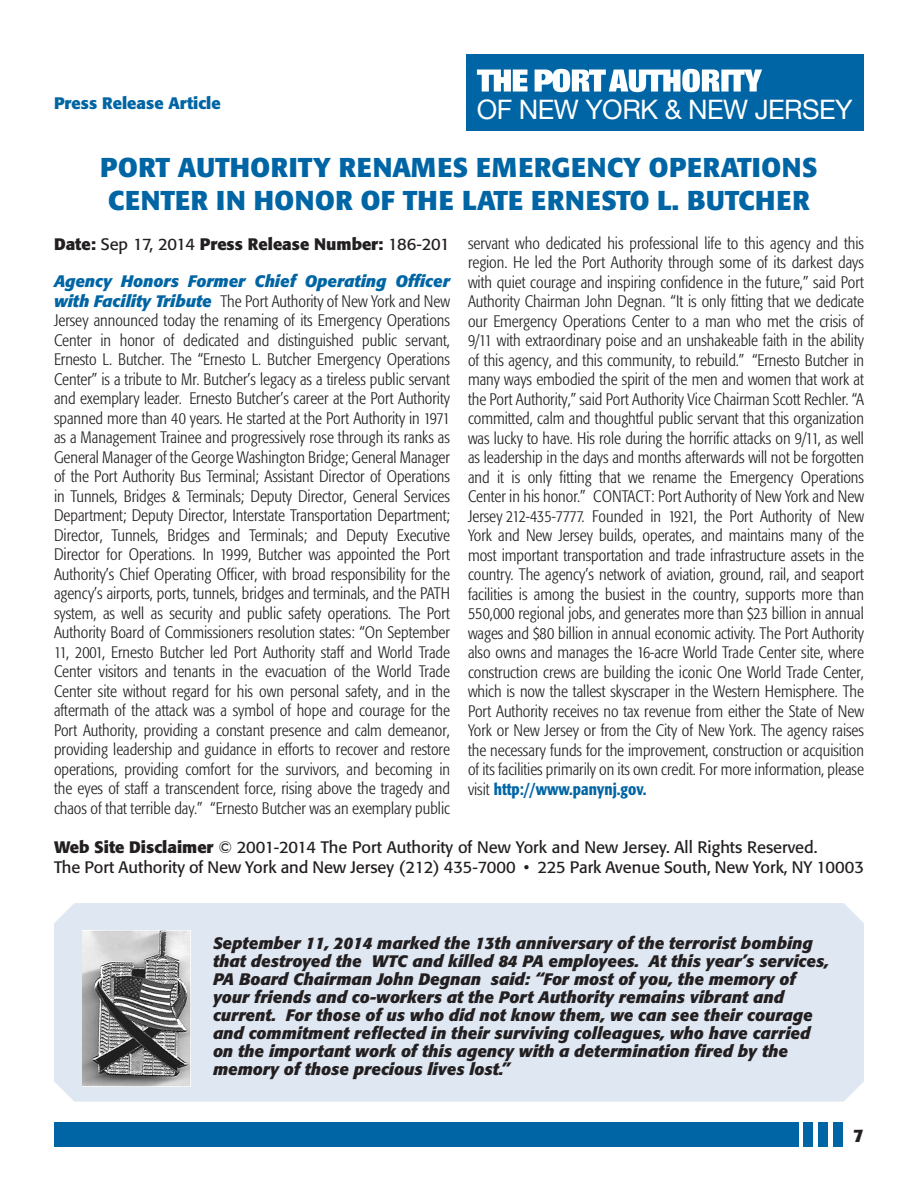
<style>
.page{position:relative;width:918px;height:1188px;background:#fff}
.page>*{position:absolute;margin:0;border:0;box-sizing:border-box;transform-origin:0 0}
.t1{font:700 27px/33px "Formata";letter-spacing:.02em;color:#0065a4}
.t2{font:27px "Helvetica Neue";letter-spacing:-.02em;color:#fff}
.t3{font:700 18px "Formata";color:#231f20}
.t4{font:300 condensed 16.5px/19.5px "Formata";color:#231f20;text-align:justify}
.t5{font:italic 700 16.5px/18px "Formata";color:#231f20}
.t6{font:16.5px/19.5px "Formata";color:#231f20}
.t7{font:700 16.5px "Formata";color:#231f20}
.t8{font:700 16.5px "Formata";color:#0065a4}
.s1{font-weight:400}
.s2{font-weight:700;font-style:italic;font-stretch:normal;color:#0065a4}
.s3{font-weight:500;color:#0065a4}
.s4{font-weight:700}
</style>
<div class="page">
<div style="left:804px;top:1122px;width:9px;height:25px;background:#0065a4"></div>
<div style="left:818px;top:1122px;width:10px;height:25px;background:#0065a4"></div>
<div style="left:833px;top:1122px;width:10px;height:25px;background:#0065a4"></div>
<div style="left:54px;top:1122px;width:745px;height:25px;background:#0065a4"></div>
<div style="left:54px;top:903px;width:810px;height:199px;background:#dee7f2"></div>
<div style="left:466px;top:54px;width:398px;height:76px;background:#0065a4"></div>
<svg style="left:477px;top:70px;width:50px;height:22px"></svg>
<svg style="left:535px;top:69px;width:227px;height:23px"></svg>
<img style="left:83px;top:930px;width:107px;height:157px">
<p class="t8" style="left:54px;top:93px;width:168px">Press Release Article</p>
<h1 class="t2" style="left:477px;top:93px;width:377px">OF NEW YORK &amp; NEW JERSEY</h1>
<h1 class="t1" style="left:100px;top:151px;width:719px">PORT AUTHORITY RENAMES EMERGENCY OPERATIONS<br>CENTER IN HONOR OF THE LATE ERNESTO L. BUTCHER</h1>
<p class="t7" style="left:54px;top:233px;width:397px">Date: <span class="s1">Sep 17, 2014</span> Press Release Number: <span class="s1">186-201</span></p>
<p class="t4" style="left:54px;top:272px;width:398px"><span class="s2">Agency Honors Former Chief Operating Officer with Facility Tribute</span> The Port Authority of New York and New Jersey announced today the renaming of its Emergency Operations Center in honor of dedicated and distinguished public servant, Ernesto L. Butcher. The “Ernesto L. Butcher Emergency Operations Center” is a tribute to Mr. Butcher’s legacy as a tireless public servant and exemplary leader. Ernesto Butcher’s career at the Port Authority spanned more than 40 years. He started at the Port Authority in 1971 as a Management Trainee and progressively rose through its ranks as General Manager of the George Washington Bridge; General Manager of the Port Authority Bus Terminal; Assistant Director of Operations in Tunnels, Bridges &amp; Terminals; Deputy Director, General Services Department; Deputy Director, Interstate Transportation Department; Director, Tunnels, Bridges and Terminals; and Deputy Executive Director for Operations. In 1999, Butcher was appointed the Port Authority’s Chief Operating Officer, with broad responsibility for the agency’s airports, ports, tunnels, bridges and terminals, and the PATH system, as well as security and public safety operations. The Port Authority Board of Commissioners resolution states: “On September 11, 2001, Ernesto Butcher led Port Authority staff and World Trade Center visitors and tenants in the evacuation of the World Trade Center site without regard for his own personal safety, and in the aftermath of the attack was a symbol of hope and courage for the Port Authority, providing a constant presence and calm demeanor, providing leadership and guidance in efforts to recover and restore operations, providing comfort for the survivors, and becoming in the eyes of staff a transcendent force, rising above the tragedy and chaos of that terrible day.” “Ernesto Butcher was an exemplary public</p>
<p class="t4" style="left:468px;top:234px;width:398px">servant who dedicated his professional life to this agency and this region. He led the Port Authority through some of its darkest days with quiet courage and inspiring confidence in the future,” said Port Authority Chairman John Degnan. “It is only fitting that we dedicate our Emergency Operations Center to a man who met the crisis of 9/11 with extraordinary poise and an unshakeable faith in the ability of this agency, and this community, to rebuild.” “Ernesto Butcher in many ways embodied the spirit of the men and women that work at the Port Authority,” said Port Authority Vice Chairman Scott Rechler. “A committed, calm and thoughtful public servant that this organization was lucky to have. His role during the horrific attacks on 9/11, as well as leadership in the days and months afterwards will not be forgotten and it is only fitting that we rename the Emergency Operations Center in his honor.” CONTACT: Port Authority of New York and New Jersey 212-435-7777. Founded in 1921, the Port Authority of New York and New Jersey builds, operates, and maintains many of the most important transportation and trade infrastructure assets in the country. The agency’s network of aviation, ground, rail, and seaport facilities is among the busiest in the country, supports more than 550,000 regional jobs, and generates more than $23 billion in annual wages and $80 billion in annual economic activity. The Port Authority also owns and manages the 16-acre World Trade Center site, where construction crews are building the iconic One World Trade Center, which is now the tallest skyscraper in the Western Hemisphere. The Port Authority receives no tax revenue from either the State of New York or New Jersey or from the City of New York. The agency raises the necessary funds for the improvement, construction or acquisition of its facilities primarily on its own credit. For more information, please visit <span class="s3">http://www.panynj.gov.</span></p>
<p class="t6" style="left:54px;top:838px;width:811px"><span class="s4">Web Site Disclaimer</span> © 2001-2014 The Port Authority of New York and New Jersey. All Rights Reserved.<br>The Port Authority of New York and New Jersey (212) 435-7000 • 225 Park Avenue South, New York, NY 10003</p>
<p class="t5" style="left:213px;top:934px;width:617px">September 11, 2014 marked the 13th anniversary of the terrorist bombing that destroyed the WTC and killed 84 PA employees. At this year’s services, PA Board Chairman John Degnan said: “For most of you, the memory of your friends and co-workers at the Port Authority remains vibrant and current. For those of us who did not know them, we can see their courage and commitment reflected in their surviving colleagues, who have carried on the important work of this agency with a determination fired by the memory of those precious lives lost.”</p>
<p class="t3" style="left:853px;top:1124px;width:12px">7</p>
</div>
